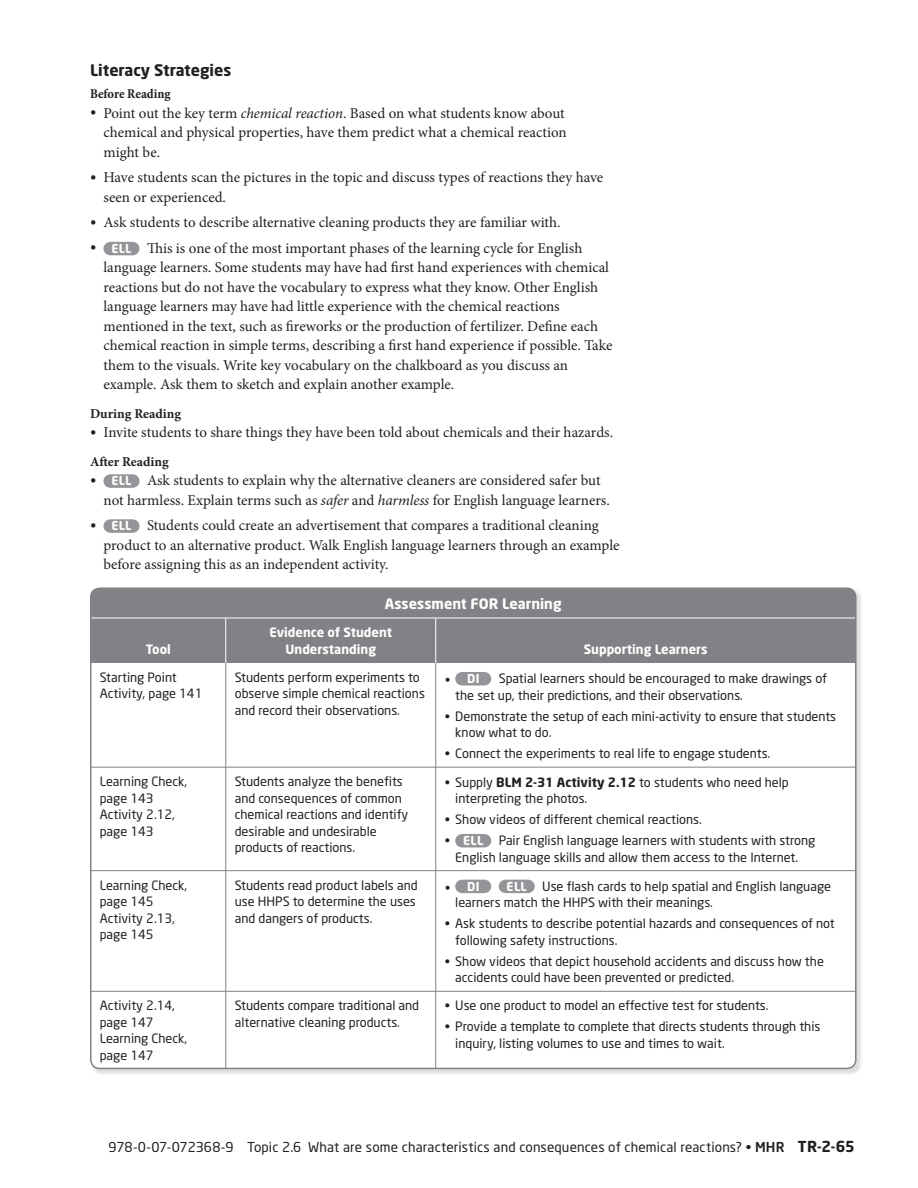
<style>
.page{position:relative;width:918px;height:1188px;background:#fff}
.page>*{position:absolute;margin:0;border:0;box-sizing:border-box;transform-origin:0 0}
.t1{font:700 15.75px "Neo Sans";color:#231f20}
.t2{font:15px/19.5px "Minion Pro";color:#231f20}
.t3{font:700 14.25px "Neo Sans";color:#fff}
.t4{font:13.5px "Neo Sans";letter-spacing:.005em;color:#231f20}
.t5{font:700 13.5px "Minion Pro";color:#231f20}
.t6{font:700 condensed 13.5px "Minion Pro";color:#231f20}
.t7{font:12.75px/16.5px "Neo Sans";color:#231f20}
.t8{font:700 12.75px/16.5px "Neo Sans";color:#fff;text-align:center}
.t9{font:700 12.15px "Neo Sans";letter-spacing:.035em;color:#fff}
.s1{font-size:16.5px}
.s2{font-style:italic}
.s3{font-family:"Neo Sans";font-weight:700;font-size:12.15px;color:#fff}
.s4{font-family:"Minion Pro";font-weight:400;font-size:15px;color:#231f20}
.s5{font-weight:700}
.s6{font-weight:700;font-size:12.15px;color:#fff}
.s7{font-weight:500}
.s8{font-weight:700;font-size:15px}
</style>
<div class="page">
<div style="left:104px;top:242px;width:36px;height:13px;background:#939598;border-radius:7px"></div>
<div style="left:104px;top:474px;width:36px;height:14px;background:#939598;border-radius:7px"></div>
<div style="left:104px;top:519px;width:36px;height:14px;background:#939598;border-radius:7px"></div>
<img style="left:90px;top:590px;width:771px;height:484px">
<div style="left:91px;top:588px;width:765px;height:480px;background:#fff;border-radius:9px"></div>
<div style="left:91px;top:589px;width:765px;height:74px;background:#808285"></div>
<hr style="left:225px;top:618px;width:1px;height:45px;background:#fff">
<hr style="left:435px;top:618px;width:1px;height:45px;background:#fff">
<hr style="left:225px;top:663px;width:1px;height:104px;background:#808285">
<hr style="left:435px;top:663px;width:1px;height:104px;background:#808285">
<hr style="left:225px;top:992px;width:1px;height:76px;background:#808285">
<hr style="left:435px;top:992px;width:1px;height:76px;background:#808285">
<hr style="left:91px;top:618px;width:345px;height:1px;background:#fff">
<hr style="left:436px;top:618px;width:420px;height:1px;background:#fff">
<hr style="left:91px;top:767px;width:345px;height:1px;background:#808285">
<hr style="left:225px;top:768px;width:1px;height:102px;background:#808285">
<hr style="left:436px;top:767px;width:420px;height:1px;background:#808285">
<hr style="left:435px;top:768px;width:1px;height:102px;background:#808285">
<hr style="left:91px;top:870px;width:345px;height:1px;background:#808285">
<hr style="left:225px;top:871px;width:1px;height:120px;background:#808285">
<hr style="left:436px;top:870px;width:420px;height:1px;background:#808285">
<hr style="left:435px;top:871px;width:1px;height:120px;background:#808285">
<hr style="left:91px;top:991px;width:345px;height:1px;background:#808285">
<hr style="left:436px;top:991px;width:420px;height:1px;background:#808285">
<div style="left:455px;top:672px;width:36px;height:13px;background:#939598;border-radius:7px"></div>
<div style="left:455px;top:834px;width:36px;height:13px;background:#939598;border-radius:7px"></div>
<div style="left:455px;top:880px;width:36px;height:13px;background:#939598;border-radius:7px"></div>
<div style="left:499px;top:880px;width:36px;height:13px;background:#939598;border-radius:7px"></div>
<p class="t1" style="left:90px;top:64px;width:143px">Literacy Strategies</p>
<p class="t6" style="left:90px;top:89px;width:82px">Before Reading</p>
<p class="t2" style="left:104px;top:105px;width:465px;text-indent:-14px"><span class="s1">•</span> Point out the key term <span class="s2">chemical reaction</span>. Based on what students know about chemical and physical properties, have them predict what a chemical reaction might be.</p>
<p class="t2" style="left:104px;top:169px;width:501px;text-indent:-14px"><span class="s1">•</span> Have students scan the pictures in the topic and discuss types of reactions they have seen or experienced.</p>
<p class="t2" style="left:90px;top:214px;width:472px"><span class="s1">•</span> Ask students to describe alternative cleaning products they are familiar with.</p>
<p class="t2" style="left:103px;top:240px;width:511px;text-indent:-13px"><span class="s1">•</span> <span class="s3">ELL</span> This is one of the most important phases of the learning cycle for English language learners. Some students may have had first hand experiences with chemical reactions but do not have the vocabulary to express what they know. Other English language learners may have had little experience with the chemical reactions mentioned in the text, such as fireworks or the production of fertilizer. Define each chemical reaction in simple terms, describing a first hand experience if possible. Take them to the visuals. Write key vocabulary on the chalkboard as you discuss an example. Ask them to sketch and explain another example.</p>
<p class="t5" style="left:90px;top:408px;width:93px">During Reading</p>
<p class="t2" style="left:90px;top:424px;width:525px"><span class="s1">•</span> Invite students to share things they have been told about chemicals and their hazards.</p>
<p class="t5" style="left:90px;top:456px;width:80px">After Reading</p>
<p class="t2" style="left:104px;top:472px;width:508px;text-indent:-14px"><span class="s1">•</span> <span class="s3">ELL</span> Ask students to explain why the alternative cleaners are considered safer but not harmless. Explain terms such as <span class="s2">safer</span> and <span class="s2">harmless</span> for English language learners.</p>
<p class="t2" style="left:104px;top:517px;width:518px;text-indent:-14px"><span class="s1">•</span> <span class="s3">ELL</span> Students could create an advertisement that compares a traditional cleaning product to an alternative product. Walk English language learners through an example before assigning this as an independent activity.</p>
<p class="t3" style="left:385px;top:598px;width:178px">Assessment FOR Learning</p>
<p class="t8" style="left:146px;top:642px;width:27px">Tool</p>
<p class="t8" style="left:269px;top:626px;width:124px">Evidence of Student<br>Understanding</p>
<p class="t8" style="left:584px;top:642px;width:125px">Supporting Learners</p>
<p class="t7" style="left:100px;top:670px;width:104px">Starting Point<br>Activity, page 141</p>
<p class="t7" style="left:235px;top:670px;width:192px">Students perform experiments to observe simple chemical reactions and record their observations.</p>
<p class="t9" style="left:445px;top:674px;width:36px"><span class="s4">•</span> DI</p>
<p class="t7" style="left:455px;top:671px;width:373px;text-indent:44px">Spatial learners should be encouraged to make drawings of the set up, their predictions, and their observations.</p>
<p class="t7" style="left:455px;top:709px;width:383px;text-indent:-10px">• Demonstrate the setup of each mini-activity to ensure that students know what to do.</p>
<p class="t7" style="left:445px;top:746px;width:327px">• Connect the experiments to real life to engage students.</p>
<p class="t7" style="left:100px;top:774px;width:89px">Learning Check, page 143<br>Activity 2.12, page 143</p>
<p class="t7" style="left:235px;top:774px;width:175px">Students analyze the benefits and consequences of common chemical reactions and identify desirable and undesirable products of reactions.</p>
<p class="t7" style="left:455px;top:775px;width:335px;text-indent:-10px">• Supply <span class="s5">BLM 2-31 Activity 2.12</span> to students who need help interpreting the photos.</p>
<p class="t7" style="left:445px;top:810px;width:259px;line-height:21px">• Show videos of different chemical reactions. •</p>
<p class="t7" style="left:499px;top:833px;width:318px">Pair English language learners with students with strong</p>
<p class="t9" style="left:463px;top:836px;width:22px">ELL</p>
<p class="t7" style="left:455px;top:850px;width:344px">English language skills and allow them access to the Internet.</p>
<p class="t7" style="left:100px;top:878px;width:89px">Learning Check, page 145<br>Activity 2.13, page 145</p>
<p class="t7" style="left:235px;top:878px;width:184px">Students read product labels and use HHPS to determine the uses and dangers of products.</p>
<p class="t9" style="left:445px;top:881px;width:36px"><span class="s4">•</span> DI</p>
<p class="t7" style="left:455px;top:879px;width:377px;text-indent:51px"><span class="s6">ELL</span> Use flash cards to help spatial and English language learners match the HHPS with their meanings.</p>
<p class="t7" style="left:455px;top:917px;width:381px;text-indent:-10px">• Ask students to describe potential hazards and consequences of not following safety instructions.</p>
<p class="t7" style="left:455px;top:954px;width:370px;text-indent:-10px">• Show videos that depict household accidents and discuss how the accidents could have been prevented or predicted.</p>
<p class="t7" style="left:100px;top:999px;width:89px">Activity 2.14, page 147<br>Learning Check, page 147</p>
<p class="t7" style="left:235px;top:999px;width:186px">Students compare traditional and alternative cleaning products.</p>
<p class="t7" style="left:445px;top:999px;width:325px">• Use one product to model an effective test for students.</p>
<p class="t7" style="left:455px;top:1020px;width:367px;text-indent:-10px">• Provide a template to complete that directs students through this inquiry, listing volumes to use and times to wait.</p>
<p class="t4" style="left:109px;top:1142px;width:748px">978-0-07-072368-9 Topic 2.6 What are some characteristics and consequences of chemical reactions? • <span class="s7">MHR</span> <span class="s8">TR-2-65</span></p>
</div>
